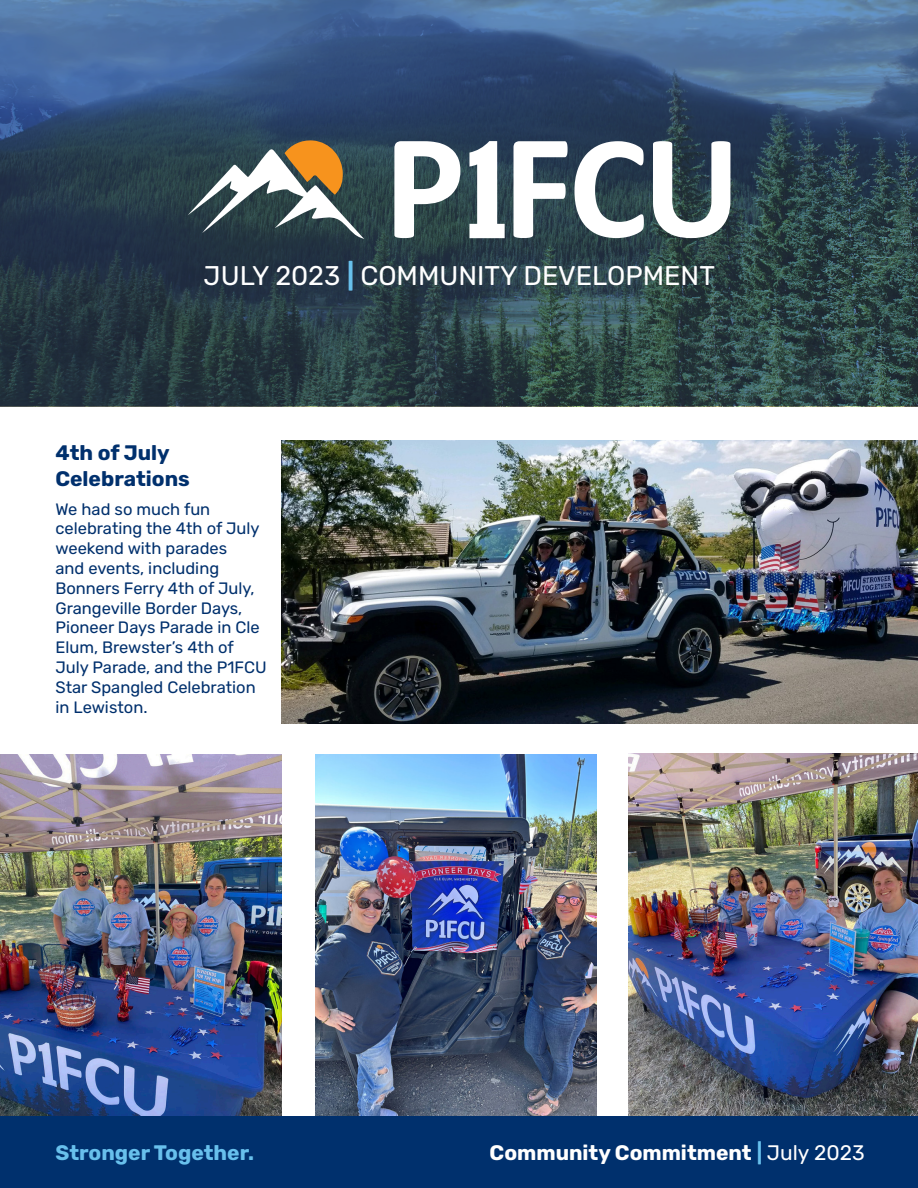
<style>
.page{position:relative;width:918px;height:1188px;background:#fff}
.page>*{position:absolute;margin:0;border:0;box-sizing:border-box;transform-origin:0 0}
.t1{font:27px "Rubik";color:#fff}
.t2{font:700 21px "Rubik";color:#fff}
.t3{font:700 21px/25.2px "Rubik";color:#00306d}
.t4{font:700 21px "Rubik";color:#68c0ec}
.t5{font:16.5px/19.8px "Rubik";color:#00306d}
.s1{font-weight:700;color:#68c0ec}
.s2{color:#68c0ec}
.s3{font-weight:400}
</style>
<div class="page">
<div style="left:0;top:1116px;width:918px;height:72px;background:#00306d"></div>
<svg style="left:0;top:0;width:918px;height:406px;background:#324b60"></svg>
<svg style="left:188px;top:140px;width:176px;height:99px"></svg>
<svg style="left:394px;top:141px;width:66px;height:97px"></svg>
<svg style="left:469px;top:141px;width:36px;height:97px"></svg>
<svg style="left:514px;top:141px;width:54px;height:97px"></svg>
<svg style="left:574px;top:141px;width:70px;height:97px"></svg>
<svg style="left:653px;top:141px;width:77px;height:97px"></svg>
<img style="left:629px;top:754px;width:289px;height:362px">
<img style="left:282px;top:441px;width:636px;height:283px">
<img style="left:315px;top:755px;width:281px;height:361px">
<img style="left:0;top:755px;width:282px;height:361px">
<p class="t1" style="left:204px;top:261px;width:513px">JULY 2023 <span class="s1">|</span> COMMUNITY DEVELOPMENT</p>
<p class="t3" style="left:55px;top:441px;width:136px">4th of July<br>Celebrations</p>
<p class="t5" style="left:55px;top:499px;width:213px">We had so much fun celebrating the 4th of July weekend with parades<br>and events, including<br>Bonners Ferry 4th of July,<br>Grangeville Border Days,<br>Pioneer Days Parade in Cle<br>Elum, Brewster’s 4th of<br>July Parade, and the P1FCU<br>Star Spangled Celebration in Lewiston.</p>
<p class="t4" style="left:55px;top:1141px;width:200px">Stronger Together.</p>
<p class="t2" style="left:490px;top:1141px;width:377px">Community Commitment <span class="s2">|</span> <span class="s3">July 2023</span></p>
</div>
